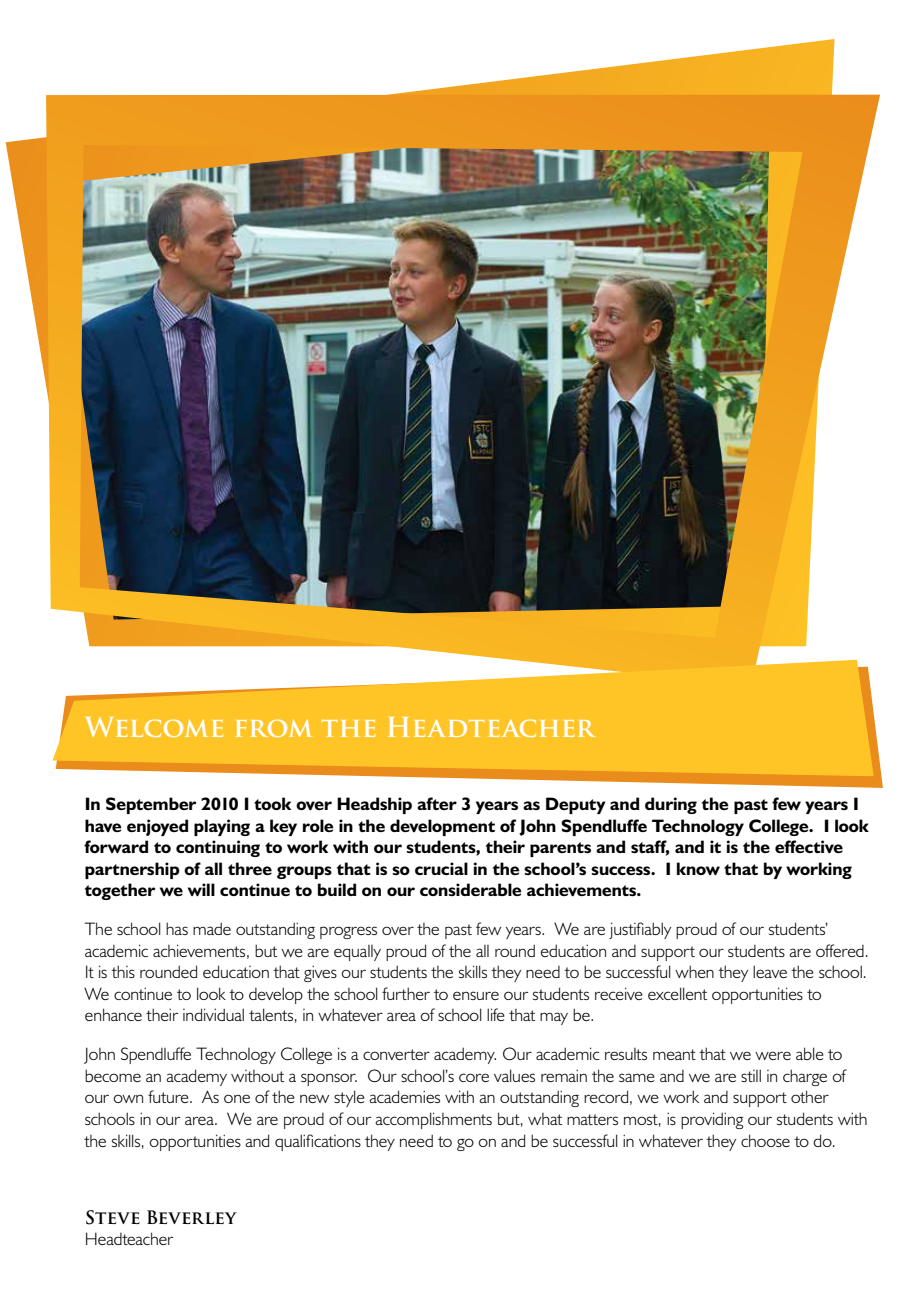
<style>
.page{position:relative;width:915px;height:1306px;background:#fff}
.page>*{position:absolute;margin:0;border:0;box-sizing:border-box;transform-origin:0 0}
.t1{font:700 27px "Trajan Pro";letter-spacing:-.01em;color:#fff}
.t2{font:300 18px/21.6px "Humanist 521 BT";letter-spacing:-.005em;color:#000}
.t3{font:700 18px/21.6px "Humanist 521 BT";color:#000}
.t4{font:700 18px "Trajan Pro";letter-spacing:.03em;color:#000}
</style>
<div class="page">
<svg style="left:6px;top:39px;width:828px;height:346px"></svg>
<img style="left:46px;top:95px;width:833px;height:564px">
<svg style="left:366px;top:708px;width:516px;height:80px"></svg>
<svg style="left:53px;top:659px;width:820px;height:117px;fill:#ffc425"></svg>
<h1 class="t1" style="left:85px;top:710px;width:510px">Welcome from the Headteacher</h1>
<p class="t3" style="left:85px;top:792px;width:785px">In September 2010 I took over Headship after 3 years as Deputy and during the past few years I have enjoyed playing a key role in the development of John Spendluffe Technology College. I look forward to continuing to work with our students, their parents and staff, and it is the effective partnership of all three groups that is so crucial in the school’s success. I know that by working together we will continue to build on our considerable achievements.</p>
<p class="t2" style="left:85px;top:917px;width:785px">The school has made outstanding progress over the past few years. We are justifiably proud of our students’ academic achievements, but we are equally proud of the all round education and support our students are offered.<br>It is this rounded education that gives our students the skills they need to be successful when they leave the school.<br>We continue to look to develop the school further to ensure our students receive excellent opportunities to enhance their individual talents, in whatever area of school life that may be.</p>
<p class="t2" style="left:85px;top:1042px;width:784px">John Spendluffe Technology College is a converter academy. Our academic results meant that we were able to become an academy without a sponsor. Our school’s core values remain the same and we are still in charge of our own future. As one of the new style academies with an outstanding record, we work and support other schools in our area. We are proud of our accomplishments but, what matters most, is providing our students with the skills, opportunities and qualifications they need to go on and be successful in whatever they choose to do.</p>
<p class="t4" style="left:85px;top:1205px;width:153px">Steve Beverley</p>
<p class="t2" style="left:85px;top:1227px;width:90px">Headteacher</p>
</div>
